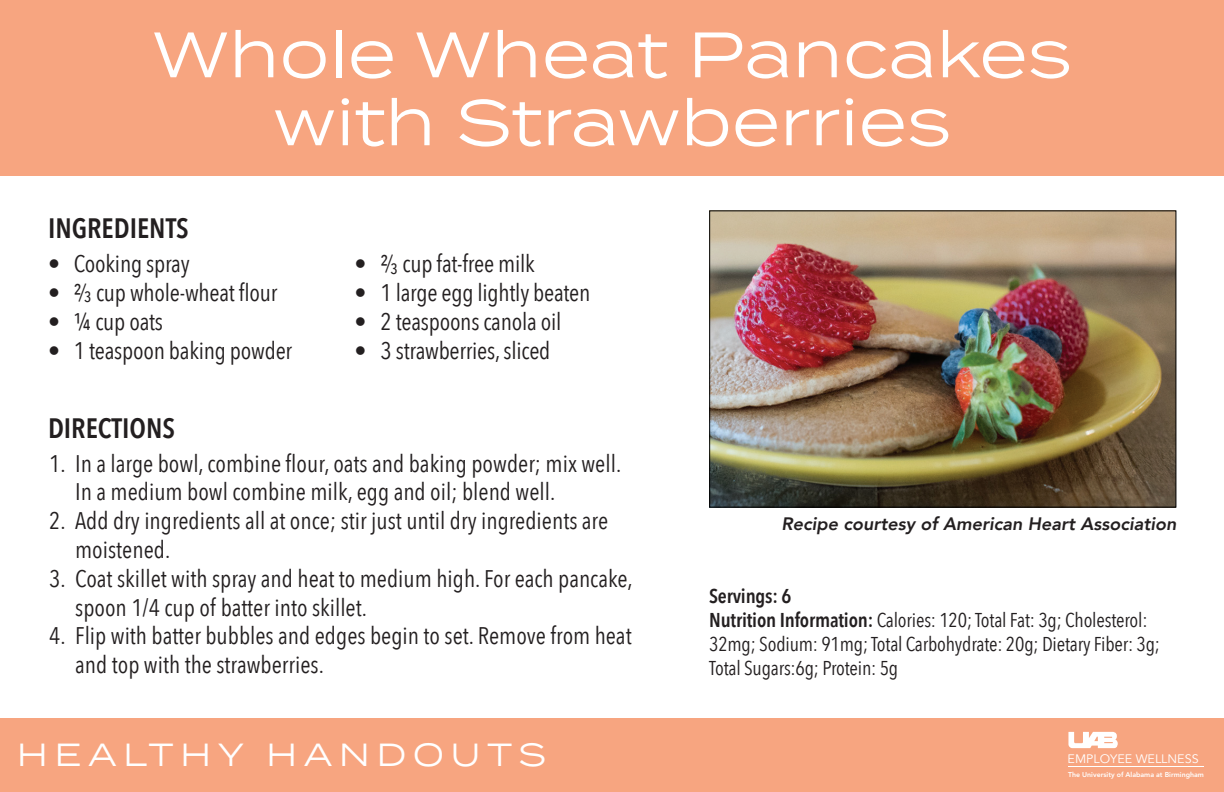
<style>
.page{position:relative;width:1224px;height:792px;background:#fff}
.page>*{position:absolute;margin:0;border:0;box-sizing:border-box;transform-origin:0 0}
.t1{font:64px/68px "Termina";color:#fff;text-align:center}
.t2{font:32px "Termina";letter-spacing:.2em;color:#fff}
.t3{font:600 28px "Avenir Next Condensed";color:#231f20}
.t4{font:24px/28.8px "Avenir Next Condensed";color:#231f20}
.t5{font:20px/24px "Avenir Next Condensed";letter-spacing:-.01em;color:#231f20}
.t6{font:italic 800 18px "Avenir";color:#231f20}
.t7{font:500 15px "Avenir Next Condensed";color:#231f20}
.t8{font:12.2px "Avenir LT Std";color:#fff}
.t9{font:800 7px "Avenir LT Std";color:#fff}
.s1{font-weight:600}
</style>
<div class="page">
<div style="left:0;top:718px;width:1224px;height:74px;background:#f7a580"></div>
<div style="left:0;top:0;width:1224px;height:175px;background:#f7a580"></div>
<img style="left:711px;top:212px;width:463px;height:294px">
<div style="left:709px;top:210px;width:467px;height:298px;border:1px solid #000"></div>
<svg style="left:1068px;top:732px;width:50px;height:16px"></svg>
<hr style="left:1069px;top:767px;width:135px;height:1px;background:#fff">
<h1 class="t1" style="left:152px;top:18px;width:921px">Whole Wheat Pancakes with Strawberries</h1>
<p class="t3" style="left:48px;top:204px;width:142px">INGREDIENTS</p>
<p class="t4" style="left:48px;top:248px;width:143px">• Cooking spray</p>
<p class="t4" style="left:48px;top:277px;width:231px">• ²/ cup whole-wheat flour</p>
<p class="t4" style="left:48px;top:306px;width:117px">• 1/4 cup oats</p>
<p class="t4" style="left:48px;top:335px;width:246px">• 1 teaspoon baking powder</p>
<p class="t7" style="left:84px;top:288px;width:9px">3</p>
<p class="t4" style="left:355px;top:248px;width:182px">• ²/ cup fat-free milk</p>
<p class="t4" style="left:355px;top:277px;width:237px">• 1 large egg lightly beaten</p>
<p class="t4" style="left:355px;top:306px;width:208px">• 2 teaspoons canola oil</p>
<p class="t4" style="left:355px;top:335px;width:197px">• 3 strawberries, sliced</p>
<p class="t7" style="left:390px;top:260px;width:9px">3</p>
<p class="t3" style="left:48px;top:404px;width:129px">DIRECTIONS</p>
<p class="t4" style="left:75px;top:448px;width:548px;text-indent:-26px">1. In a large bowl, combine flour, oats and baking powder; mix well.<br>In a medium bowl combine milk, egg and oil; blend well.</p>
<p class="t4" style="left:75px;top:505px;width:535px;text-indent:-26px">2. Add dry ingredients all at once; stir just until dry ingredients are moistened.</p>
<p class="t4" style="left:75px;top:563px;width:559px;text-indent:-26px">3. Coat skillet with spray and heat to medium high. For each pancake, spoon 1/4 cup of batter into skillet.</p>
<p class="t4" style="left:75px;top:620px;width:558px;text-indent:-26px">4. Flip with batter bubbles and edges begin to set. Remove from heat and top with the strawberries.</p>
<h2 class="t2" style="left:17px;top:732px;width:531px">HEALTHY HANDOUTS</h2>
<p class="t6" style="left:781px;top:513px;width:396px">Recipe courtesy of American Heart Association</p>
<p class="t5" style="left:709px;top:583px;width:452px"><span class="s1">Servings: 6<br>Nutrition Information:</span> Calories: 120; Total Fat: 3g; Cholesterol:<br>32mg; Sodium: 91mg; Total Carbohydrate: 20g; Dietary Fiber: 3g; Total Sugars:6g; Protein: 5g</p>
<p class="t8" style="left:1068px;top:752px;width:133px">EMPLOYEE WELLNESS</p>
<p class="t9" style="left:1068px;top:770px;width:137px">The University of Alabama at Birmingham</p>
</div>
